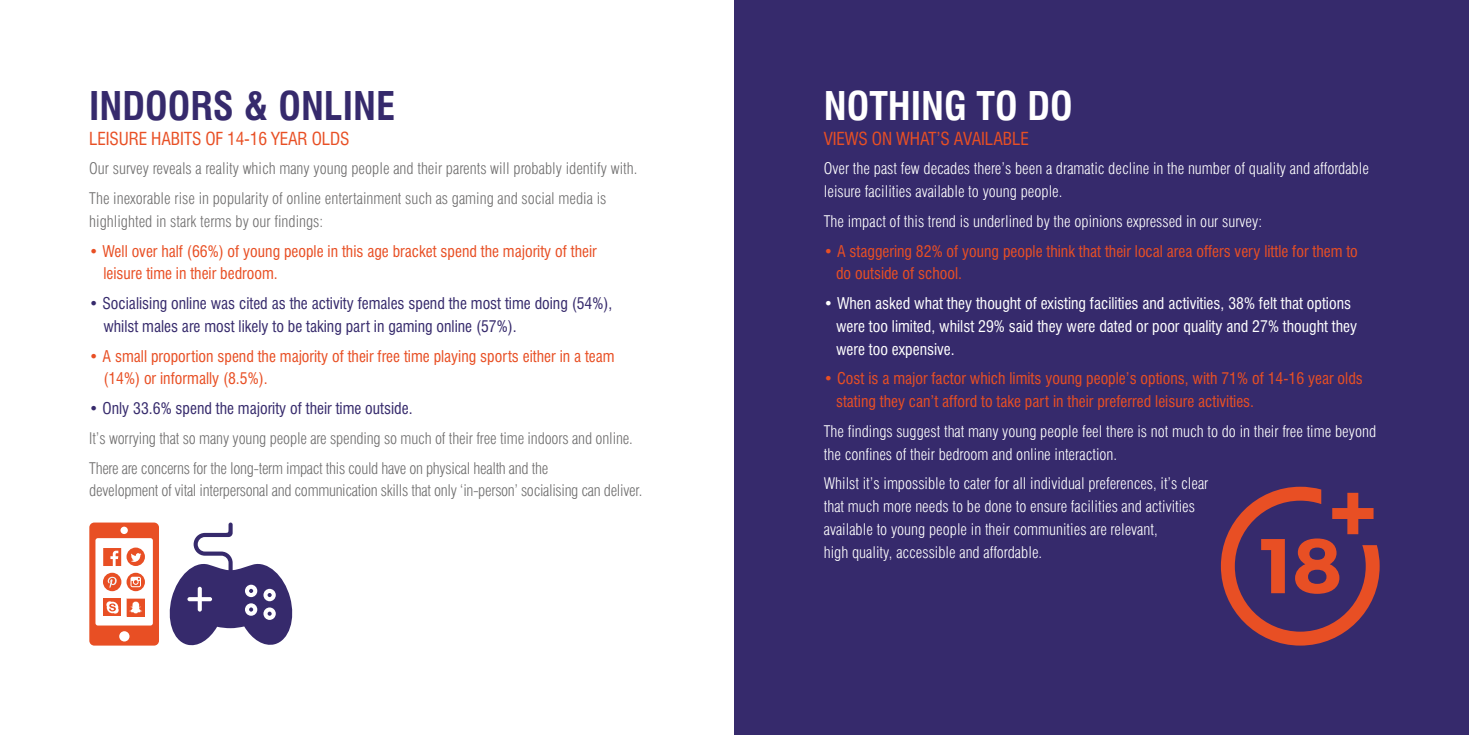
<style>
.page{position:relative;width:1469px;height:735px;background:#fff}
.page>*{position:absolute;margin:0;border:0;box-sizing:border-box;transform-origin:0 0}
.t1{font:700 condensed 38.5px "Swiss 721 BT";color:#362a6c}
.t2{font:700 condensed 38.5px "Swiss 721 BT";color:#fff}
.t3{font:condensed 17.5px "Swiss 721 BT";letter-spacing:-.01em;color:#e84f24}
.t4{font:300 condensed 15.75px/22.8px "Swiss 721 BT";color:#fff}
.t5{font:300 condensed 15.75px/29.8px "Swiss 721 BT";letter-spacing:-.01em;color:#706f6f}
.t6{font:condensed 15.75px/22.8px "Swiss 721 BT";color:#e84f24}
.t7{font:condensed 15.75px/22.8px "Swiss 721 BT";color:#362a6c}
.t8{font:condensed 15.75px/22.8px "Swiss 721 BT";color:#fff}
</style>
<div class="page">
<div style="left:734px;top:0;width:734px;height:734px;background:#362a6c"></div>
<svg style="left:89px;top:522px;width:70px;height:123px"></svg>
<svg style="left:170px;top:522px;width:122px;height:124px"></svg>
<svg style="left:1220px;top:486px;width:159px;height:159px"></svg>
<h1 class="t1" style="left:89px;top:83px;width:307px">INDOORS &amp; ONLINE</h1>
<p class="t3" style="left:89px;top:128px;width:262px">LEISURE HABITS OF 14-16 YEAR OLDS</p>
<p class="t5" style="left:89px;top:154px;width:549px">Our survey reveals a reality which many young people and their parents will probably identify with.<br>The inexorable rise in popularity of online entertainment such as gaming and social media is</p>
<p class="t5" style="left:89px;top:206px;width:235px">highlighted in stark terms by our findings:</p>
<p class="t6" style="left:103px;top:239px;width:495px;text-indent:-14px">• Well over half (66%) of young people in this age bracket spend the majority of their leisure time in their bedroom.</p>
<p class="t7" style="left:103px;top:292px;width:510px;text-indent:-14px">• Socialising online was cited as the activity females spend the most time doing (54%), whilst males are most likely to be taking part in gaming online (57%).</p>
<p class="t6" style="left:103px;top:344px;width:513px;text-indent:-14px">• A small proportion spend the majority of their free time playing sports either in a team (14%) or informally (8.5%).</p>
<p class="t7" style="left:89px;top:397px;width:325px">• Only 33.6% spend the majority of their time outside.</p>
<p class="t5" style="left:89px;top:423px;width:545px">It’s worrying that so many young people are spending so much of their free time indoors and online.<br>There are concerns for the long-term impact this could have on physical health and the</p>
<p class="t5" style="left:89px;top:475px;width:554px">development of vital interpersonal and communication skills that only ‘in-person’ socialising can deliver.</p>
<h1 class="t2" style="left:823px;top:83px;width:250px">NOTHING TO DO</h1>
<p class="t3" style="left:823px;top:128px;width:206px">VIEWS ON WHAT’S AVAILABLE</p>
<p class="t4" style="left:823px;top:157px;width:546px">Over the past few decades there’s been a dramatic decline in the number of quality and affordable leisure facilities available to young people.</p>
<p class="t4" style="left:823px;top:210px;width:440px">The impact of this trend is underlined by the opinions expressed in our survey:</p>
<p class="t6" style="left:836px;top:239px;width:523px;text-indent:-12px">• A staggering 82% of young people think that their local area offers very little for them to do outside of school.</p>
<p class="t8" style="left:836px;top:292px;width:522px;text-indent:-12px">• When asked what they thought of existing facilities and activities, 38% felt that options were too limited, whilst 29% said they were dated or poor quality and 27% thought they were too expensive.</p>
<p class="t6" style="left:836px;top:367px;width:528px;text-indent:-12px">• Cost is a major factor which limits young people’s options, with 71% of 14-16 year olds stating they can’t afford to take part in their preferred leisure activities.</p>
<p class="t4" style="left:823px;top:419px;width:554px">The findings suggest that many young people feel there is not much to do in their free time beyond the confines of their bedroom and online interaction.</p>
<p class="t4" style="left:823px;top:472px;width:386px">Whilst it’s impossible to cater for all individual preferences, it’s clear that much more needs to be done to ensure facilities and activities available to young people in their communities are relevant,<br>high quality, accessible and affordable.</p>
</div>
